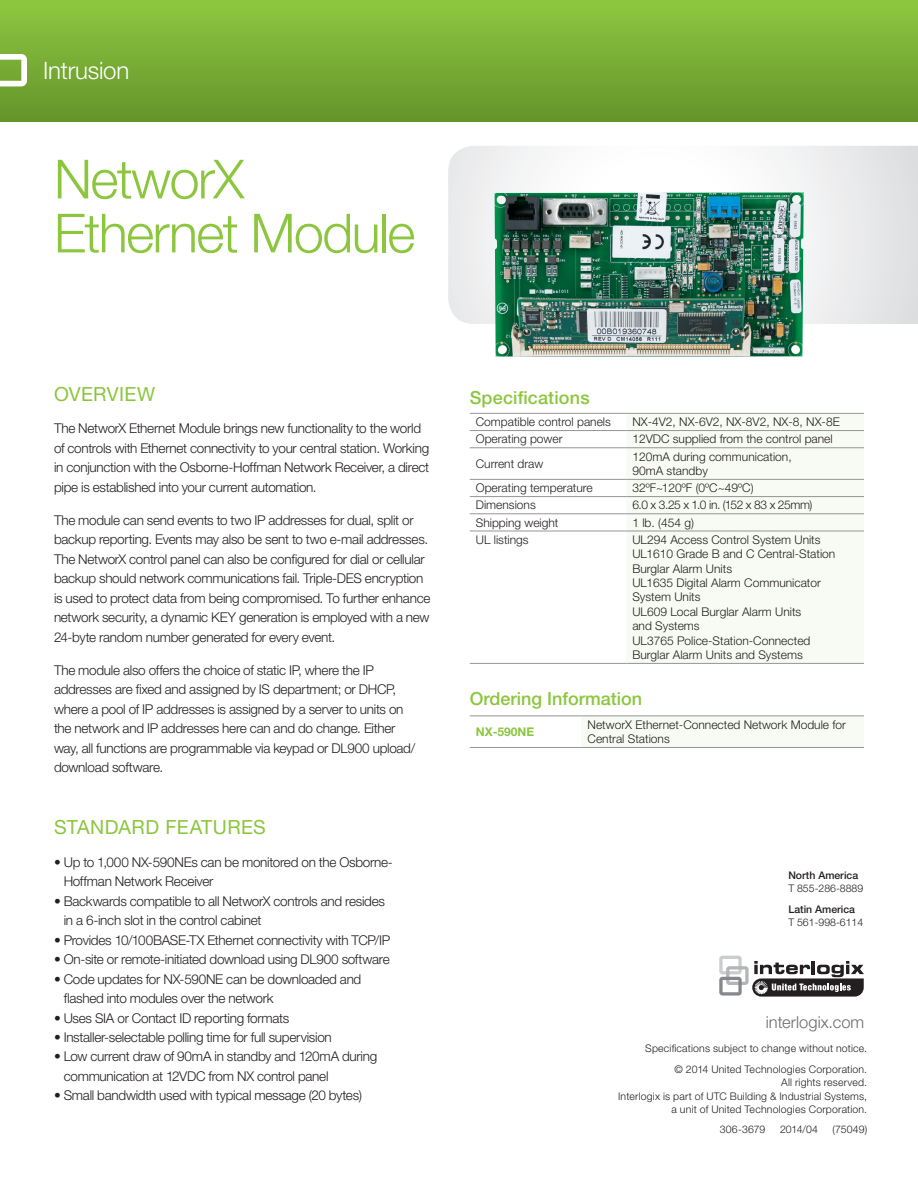
<style>
.page{position:relative;width:918px;height:1188px;background:#fff}
.page>*{position:absolute;margin:0;border:0;box-sizing:border-box;transform-origin:0 0}
.t1{font:300 54px/54px "Helvetica Neue LT Pro";letter-spacing:-.03em;color:#8bc63e}
.t2{font:300 24px "Helvetica Neue LT Pro";letter-spacing:-.01em;color:#fff}
.t3{font:19.5px "Helvetica Neue LT Pro";letter-spacing:.02em;color:#8bc63e}
.t4{font:500 18px "Helvetica Neue LT Pro";color:#8bc63e}
.t5{font:300 16.5px "Helvetica Neue LT Std";color:#6c6d70}
.t6{font:300 13.5px/19.5px "Helvetica Neue LT Pro";letter-spacing:-.02em;color:#231f20}
.t7{font:300 12px/14.4px "Helvetica Neue LT Pro";color:#231f20}
.t8{font:300 12px "Helvetica Neue LT Pro";letter-spacing:-.035em;color:#231f20}
.t9{font:700 12px "Helvetica Neue LT Pro";color:#8bc63e}
.t10{font:300 10.5px/13.5px "Helvetica Neue LT Pro";letter-spacing:.02em;color:#231f20;text-align:right}
.t11{font:300 10.5px "Helvetica Neue LT Pro";color:#231f20}
.t12{font:500 10.5px "Helvetica Neue LT Pro";color:#231f20}
</style>
<div class="page">
<svg style="left:448px;top:146px;width:470px;height:178px"></svg>
<div style="left:0;top:0;width:918px;height:122px;background:linear-gradient(to bottom,#8ec840,#65942c)"></div>
<svg style="left:0;top:54px;width:27px;height:32px"></svg>
<div style="left:582px;top:716px;width:282px;height:31px;background:#f8fbf3"></div>
<hr style="left:470px;top:747px;width:112px;height:1px;background:#939598">
<hr style="left:582px;top:747px;width:282px;height:1px;background:#939598">
<hr style="left:470px;top:715px;width:112px;height:1px;background:#939598">
<hr style="left:582px;top:715px;width:282px;height:1px;background:#939598">
<div style="left:626px;top:414px;width:238px;height:249px;background:#f8fbf3"></div>
<hr style="left:470px;top:413px;width:156px;height:1px;background:#939598">
<hr style="left:626px;top:413px;width:238px;height:1px;background:#939598">
<hr style="left:470px;top:430px;width:156px;height:1px;background:#939598">
<hr style="left:626px;top:430px;width:238px;height:1px;background:#939598">
<hr style="left:470px;top:447px;width:156px;height:1px;background:#939598">
<hr style="left:626px;top:447px;width:238px;height:1px;background:#939598">
<hr style="left:470px;top:479px;width:156px;height:1px;background:#939598">
<hr style="left:626px;top:479px;width:238px;height:1px;background:#939598">
<hr style="left:470px;top:496px;width:156px;height:1px;background:#939598">
<hr style="left:626px;top:496px;width:238px;height:1px;background:#939598">
<hr style="left:470px;top:513px;width:156px;height:1px;background:#939598">
<hr style="left:626px;top:513px;width:238px;height:1px;background:#939598">
<hr style="left:470px;top:531px;width:156px;height:1px;background:#939598">
<hr style="left:626px;top:531px;width:238px;height:1px;background:#939598">
<hr style="left:470px;top:663px;width:156px;height:1px;background:#939598">
<hr style="left:626px;top:663px;width:238px;height:1px;background:#939598">
<svg style="left:719px;top:956px;width:145px;height:41px"></svg>
<img style="left:495px;top:192px;width:309px;height:165px">
<h2 class="t2" style="left:43px;top:56px;width:88px">Intrusion</h2>
<h1 class="t1" style="left:54px;top:151px;width:363px">NetworX<br>Ethernet Module</h1>
<h3 class="t3" style="left:54px;top:382px;width:103px">OVERVIEW</h3>
<p class="t6" style="left:54px;top:419px;width:377px">The NetworX Ethernet Module brings new functionality to the world of controls with Ethernet connectivity to your central station. Working in conjunction with the Osborne-Hoffman Network Receiver, a direct pipe is established into your current automation.</p>
<p class="t6" style="left:54px;top:510px;width:378px">The module can send events to two IP addresses for dual, split or backup reporting. Events may also be sent to two e-mail addresses.<br>The NetworX control panel can also be configured for dial or cellular backup should network communications fail. Triple-DES encryption is used to protect data from being compromised. To further enhance network security, a dynamic KEY generation is employed with a new 24-byte random number generated for every event.</p>
<p class="t6" style="left:54px;top:660px;width:363px">The module also offers the choice of static IP, where the IP addresses are fixed and assigned by IS department; or DHCP, where a pool of IP addresses is assigned by a server to units on the network and IP addresses here can and do change. Either way, all functions are programmable via keypad or DL900 upload/ download software.</p>
<h3 class="t3" style="left:54px;top:815px;width:212px">STANDARD FEATURES</h3>
<p class="t6" style="left:64px;top:852px;width:331px;text-indent:-10px">• Up to 1,000 NX-590NEs can be monitored on the Osborne-<br>Hoffman Network Receiver</p>
<p class="t6" style="left:64px;top:891px;width:323px;text-indent:-10px">• Backwards compatible to all NetworX controls and resides in a 6-inch slot in the control cabinet</p>
<p class="t6" style="left:54px;top:930px;width:338px">• Provides 10/100BASE-TX Ethernet connectivity with TCP/IP</p>
<p class="t6" style="left:54px;top:949px;width:337px">• On-site or remote-initiated download using DL900 software</p>
<p class="t6" style="left:64px;top:969px;width:299px;text-indent:-10px">• Code updates for NX-590NE can be downloaded and flashed into modules over the network</p>
<p class="t6" style="left:54px;top:1008px;width:237px">• Uses SIA or Contact ID reporting formats</p>
<p class="t6" style="left:54px;top:1027px;width:279px">• Installer-selectable polling time for full supervision</p>
<p class="t6" style="left:64px;top:1047px;width:315px;text-indent:-10px">• Low current draw of 90mA in standby and 120mA during communication at 12VDC from NX control panel</p>
<p class="t6" style="left:54px;top:1086px;width:309px">• Small bandwidth used with typical message (20 bytes)</p>
<h3 class="t4" style="left:470px;top:387px;width:121px">Specifications</h3>
<p class="t7" style="left:476px;top:415px;width:137px">Compatible control panels</p>
<p class="t7" style="left:632px;top:415px;width:209px">NX-4V2, NX-6V2, NX-8V2, NX-8, NX-8E</p>
<p class="t7" style="left:476px;top:432px;width:88px">Operating power</p>
<p class="t7" style="left:632px;top:432px;width:202px">12VDC supplied from the control panel</p>
<p class="t7" style="left:476px;top:456px;width:69px">Current draw</p>
<p class="t7" style="left:632px;top:449px;width:161px">120mA during communication,<br>90mA standby</p>
<p class="t7" style="left:476px;top:481px;width:118px">Operating temperature</p>
<p class="t7" style="left:632px;top:481px;width:123px">32ºF~120ºF (0ºC~49ºC)</p>
<p class="t7" style="left:476px;top:498px;width:61px">Dimensions</p>
<p class="t8" style="left:632px;top:498px;width:182px">6.0 x 3.25 x 1.0 in. (152 x 83 x 25mm)</p>
<p class="t7" style="left:476px;top:515px;width:84px">Shipping weight</p>
<p class="t7" style="left:632px;top:515px;width:63px">1 lb. (454 g)</p>
<p class="t7" style="left:476px;top:532px;width:54px">UL listings</p>
<p class="t7" style="left:632px;top:532px;width:205px">UL294 Access Control System Units<br>UL1610 Grade B and C Central-Station<br>Burglar Alarm Units<br>UL1635 Digital Alarm Communicator<br>System Units<br>UL609 Local Burglar Alarm Units<br>and Systems<br>UL3765 Police-Station-Connected<br>Burglar Alarm Units and Systems</p>
<h3 class="t4" style="left:470px;top:688px;width:174px">Ordering Information</h3>
<p class="t9" style="left:476px;top:724px;width:60px">NX-590NE</p>
<p class="t7" style="left:588px;top:717px;width:260px">NetworX Ethernet-Connected Network Module for<br>Central Stations</p>
<p class="t12" style="left:788px;top:869px;width:71px">North America</p>
<p class="t11" style="left:788px;top:882px;width:76px">T 855-286-8889</p>
<p class="t12" style="left:788px;top:903px;width:68px">Latin America</p>
<p class="t11" style="left:788px;top:916px;width:76px">T 561-998-6114</p>
<p class="t5" style="left:766px;top:1012px;width:100px">interlogix.com</p>
<p class="t10" style="left:645px;top:1038px;width:224px;line-height:20.2px">Specifications subject to change without notice. © 2014 United Technologies Corporation.</p>
<p class="t10" style="left:618px;top:1075px;width:251px">All rights reserved.<br>Interlogix is part of UTC Building &amp; Industrial Systems, a unit of United Technologies Corporation.</p>
<p class="t10" style="left:720px;top:1123px;width:47px">306-3679</p>
<p class="t10" style="left:780px;top:1123px;width:39px">2014/04</p>
<p class="t10" style="left:833px;top:1123px;width:36px">(75049)</p>
</div>
